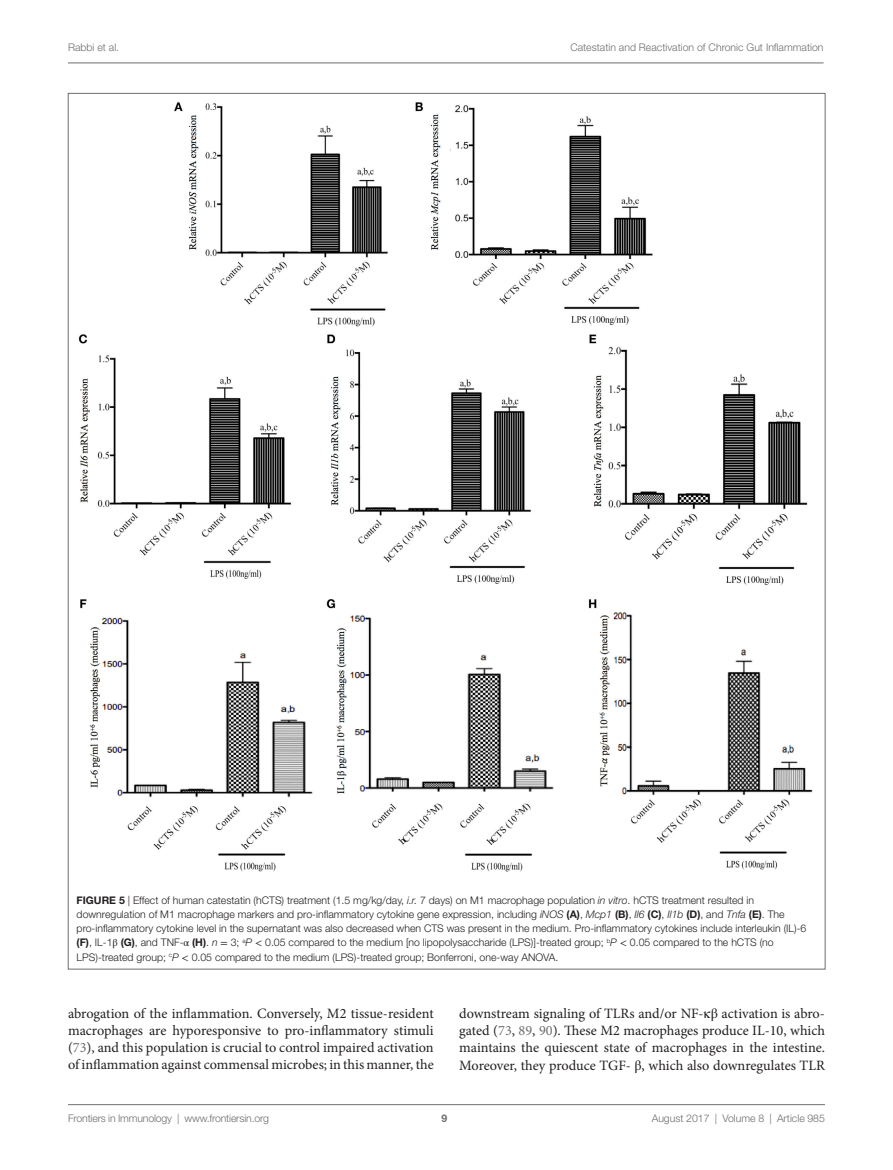
<style>
.page{position:relative;width:893px;height:1170px;background:#fff}
.page>*{position:absolute;margin:0;border:0;box-sizing:border-box;transform-origin:0 0}
.t1{font:14.25px/17.2px "Minion Pro";color:#231f20;text-align:justify}
.t2{font:300 10.5px/14.2px "Helvetica Neue LT Std";color:#231f20}
.t3{font:300 10.5px "Helvetica Neue LT Std";color:#6c6d70}
.t4{font:700 10.5px "Helvetica Neue LT Std";color:#6c6d70}
.s1{font-weight:700}
.s2{font-style:italic}
.s3{font-family:"STIX General";font-weight:400}
.s4{color:#6c6d70}
.s5{font-family:"STIX General"}
</style>
<div class="page">
<img style="left:79px;top:102px;width:734px;height:770px">
<hr style="left:68px;top:1104px;width:757px;height:1px;background:#6c6d70">
<hr style="left:68px;top:63px;width:755px;height:1px;background:#6c6d70">
<p class="t3" style="left:68px;top:41px;width:53px">Rabbi et al.</p>
<p class="t3" style="left:570px;top:41px;width:255px">Catestatin and Reactivation of Chronic Gut Inflammation</p>
<p class="t2" style="left:77px;top:892px;width:731px"><span class="s1">FIGURE 5</span> | Effect of human catestatin (hCTS) treatment (1.5 mg/kg/day, <span class="s2">i.r.</span> 7 days) on M1 macrophage population <span class="s2">in vitro</span>. hCTS treatment resulted in downregulation of M1 macrophage markers and pro-inflammatory cytokine gene expression, including <span class="s2">iNOS</span> <span class="s1">(A)</span>, <span class="s2">Mcp1</span> <span class="s1">(B)</span>, <span class="s2">Il6</span> <span class="s1">(C)</span>, <span class="s2">Il1b</span> <span class="s1">(D)</span>, and <span class="s2">Tnfa</span> <span class="s1">(E)</span>. The pro-inflammatory cytokine level in the supernatant was also decreased when CTS was present in the medium. Pro-inflammatory cytokines include interleukin (IL)-6 <span class="s1">(F)</span>, IL-1<span class="s3">β</span> <span class="s1">(G)</span>, and TNF-<span class="s3">α</span> <span class="s1">(H)</span>. <span class="s2">n</span> <span class="s3">=</span> 3; <sup>a</sup><span class="s2">P</span> <span class="s3">&lt;</span> 0.05 compared to the medium [no lipopolysaccharide (LPS)]-treated group; <sup>b</sup><span class="s2">P</span> <span class="s3">&lt;</span> 0.05 compared to the hCTS (no LPS)-treated group; <sup>c</sup><span class="s2">P</span> <span class="s3">&lt;</span> 0.05 compared to the medium (LPS)-treated group; Bonferroni, one-way ANOVA.</p>
<p class="t1" style="left:68px;top:1004px;width:367px">abrogation of the inflammation. Conversely, M2 tissue-resident macrophages are hyporesponsive to pro-inflammatory stimuli (<span class="s4">73</span>), and this population is crucial to control impaired activation of inflammation against commensal microbes; in this manner, the</p>
<p class="t1" style="left:459px;top:1004px;width:367px">downstream signaling of TLRs and/or NF-<span class="s5">κβ</span> activation is abro&shy;gated (<span class="s4">73</span>, <span class="s4">89</span>, <span class="s4">90</span>). These M2 macrophages produce IL-10, which maintains the quiescent state of macrophages in the intestine.<br>Moreover, they produce TGF- <span class="s5">β</span>, which also downregulates TLR</p>
<p class="t3" style="left:68px;top:1111px;width:203px">Frontiers in Immunology | www.frontiersin.org</p>
<p class="t3" style="left:652px;top:1111px;width:175px">August 2017 | Volume 8 | Article 985</p>
<p class="t4" style="left:441px;top:1111px;width:7px">9</p>
</div>
